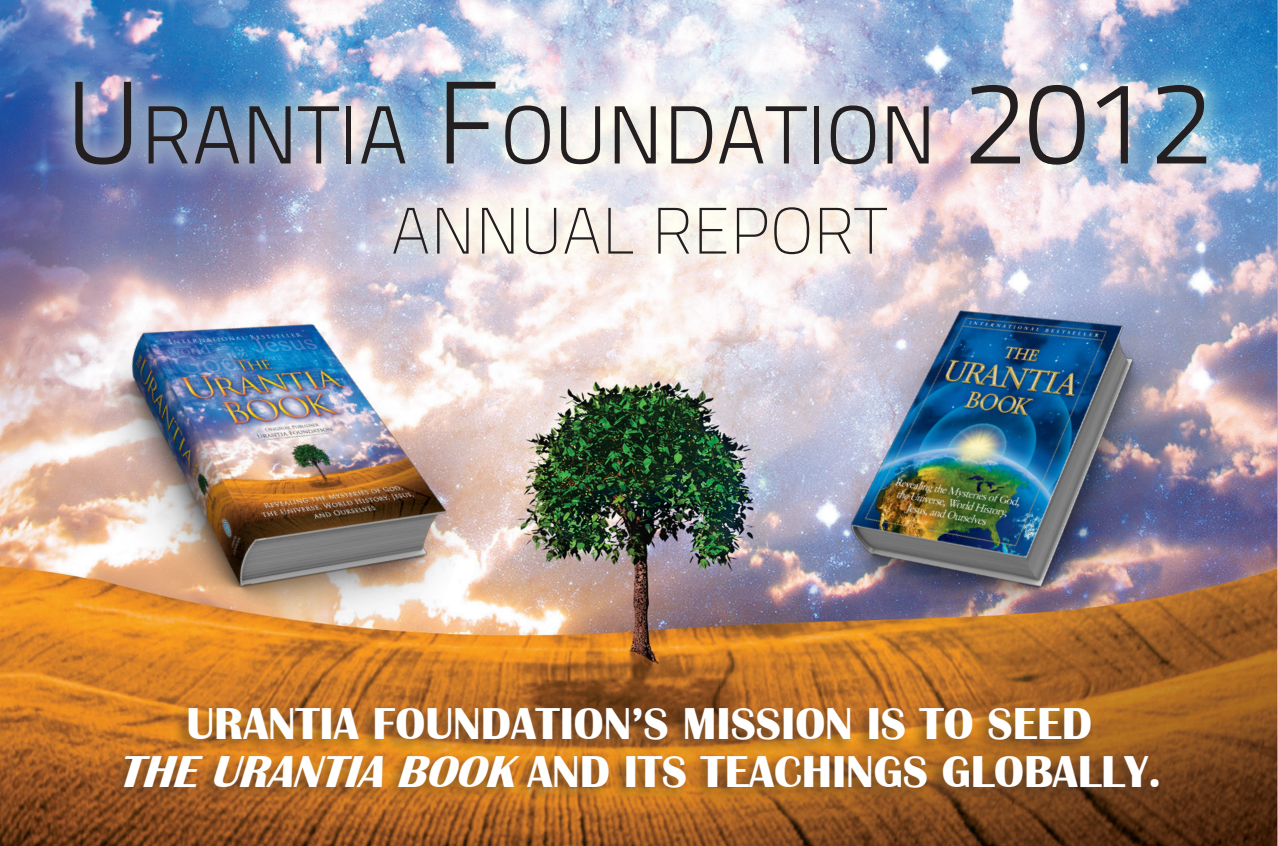
<style>
.page{position:relative;width:1278px;height:846px;background:#fff}
.page>*{position:absolute;margin:0;border:0;box-sizing:border-box;transform-origin:0 0}
.t1{font:300 82px "Titillium Text 22 L";color:#231f20}
.t2{font:100 65.4px "Titillium Text 22 L";color:#231f20}
.t3{font:700 46px "Britannic";color:#fff}
.s1{font-size:117.2px}
.s2{font-style:italic}
</style>
<div class="page">
<img style="left:0;top:0;width:1278px;height:846px">
<div style="left:50px;top:56px;width:1182px;height:223px;background:#feffe0;opacity:.4"></div>
<div style="left:108px;top:704px;width:1055px;height:101px;background:#231f20;opacity:.51"></div>
<img style="left:52px;top:252px;width:466px;height:424px">
<img style="left:772px;top:214px;width:477px;height:474px">
<p class="t1" style="left:66px;top:75px;width:1148px"><span class="s1">U</span>RANTIA <span class="s1">F</span>OU NDATION <span class="s1">2012</span></p>
<p class="t2" style="left:391px;top:184px;width:498px">ANNUAL REPORT</p>
<p class="t3" style="left:186px;top:698px;width:907px">URANTIA FOUNDATION’S MISSION IS TO SEED</p>
<p class="t3" style="left:117px;top:746px;width:1046px"><span class="s2">THEURANTIABOOK</span>AND ITS TEACHINGS GLOBALLY.</p>
</div>
